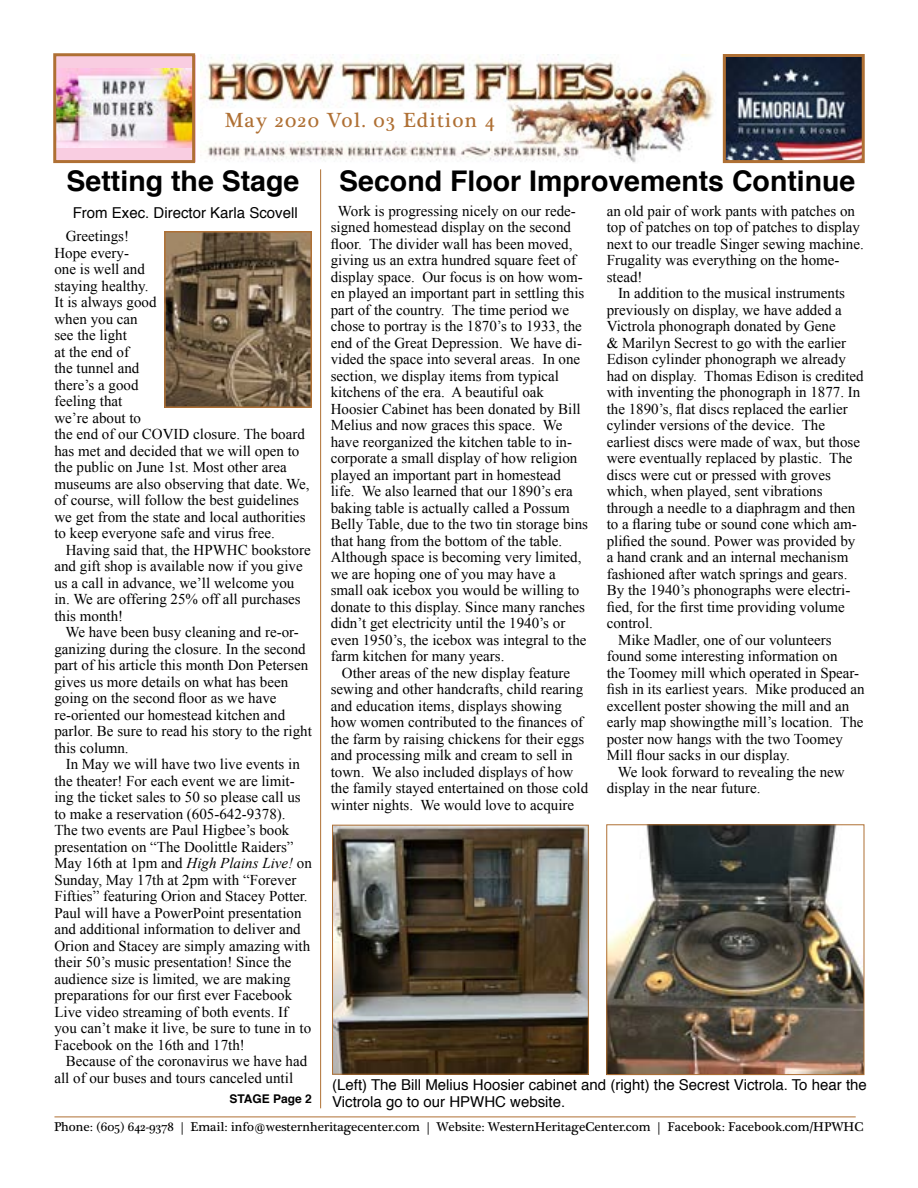
<style>
.page{position:relative;width:918px;height:1188px;background:#fff}
.page>*{position:absolute;margin:0;border:0;box-sizing:border-box;transform-origin:0 0}
.t1{font:700 28.5px "Helvetica";color:#000}
.t2{font:21px "Plantagenet Cherokee";letter-spacing:.06em;color:#af7034}
.t3{font:15px/16.5px "Times New Roman";color:#000}
.t4{font:15px/16.5px "Helvetica";color:#000}
.t5{font:13.05px "Plantagenet Cherokee";color:#000}
.t6{font:700 12px "Helvetica";color:#000}
.s1{font-style:italic}
</style>
<div class="page">
<div style="left:55px;top:56px;width:141px;height:106px;background:#f9cde1"></div>
<img style="left:200px;top:55px;width:514px;height:108px">
<img style="left:57px;top:68px;width:134px;height:80px">
<div style="left:53px;top:53px;width:142px;height:110px;border:3px solid #af7034"></div>
<img style="left:727px;top:58px;width:134px;height:101px">
<div style="left:723px;top:54px;width:142px;height:109px;border:3px solid #af7034"></div>
<hr style="left:54px;top:1117px;width:802px;height:1px;background:#af7034">
<img style="left:167px;top:234px;width:142px;height:171px">
<div style="left:164px;top:231px;width:148px;height:177px;border:2px solid #af7034"></div>
<hr style="left:320px;top:169px;width:1px;height:939px;background:#af7034">
<img style="left:334px;top:827px;width:253px;height:246px">
<div style="left:332px;top:825px;width:257px;height:250px;border:1px solid #af7034"></div>
<img style="left:608px;top:826px;width:254px;height:247px">
<div style="left:606px;top:824px;width:258px;height:251px;border:1px solid #af7034"></div>
<div style="left:203px;top:108px;width:303px;height:33px;background:#fff"></div>
<h2 class="t2" style="left:225px;top:107px;width:272px">May 2020 Vol. 03 Edition 4</h2>
<h1 class="t1" style="left:67px;top:158px;width:234px">Setting the Stage</h1>
<h1 class="t1" style="left:339px;top:158px;width:518px">Second Floor Improvements Continue</h1>
<p class="t4" style="left:73px;top:205px;width:227px">From Exec. Director Karla Scovell</p>
<p class="t3" style="left:54px;top:228px;width:257px;text-indent:11px">Greetings!<br>Hope every-<br>one is well and<br>staying healthy.<br>It is always good<br>when you can<br>see the light<br>at the end of<br>the tunnel and<br>there’s a good<br>feeling that<br>we’re about to<br>the end of our COVID closure. The board has met and decided that we will open to the public on June 1st. Most other area museums are also observing that date. We, of course, will follow the best guidelines we get from the state and local authorities to keep everyone safe and virus free.</p>
<p class="t3" style="left:54px;top:541px;width:258px;text-indent:11px">Having said that, the HPWHC bookstore and gift shop is available now if you give us a call in advance, we’ll welcome you in. We are offering 25% off all purchases this month!</p>
<p class="t3" style="left:54px;top:624px;width:259px;text-indent:11px">We have been busy cleaning and re-or&shy;ganizing during the closure. In the second part of his article this month Don Petersen gives us more details on what has been going on the second floor as we have re-oriented our homestead kitchen and parlor. Be sure to read his story to the right this column.</p>
<p class="t3" style="left:54px;top:756px;width:259px;text-indent:11px">In May we will have two live events in the theater! For each event we are limit&shy;ing the ticket sales to 50 so please call us to make a reservation (605-642-9378).<br>The two events are Paul Higbee’s book presentation on “The Doolittle Raiders” May 16th at 1pm and <span class="s1">High Plains Live!</span> on Sunday, May 17th at 2pm with “Forever Fifties” featuring Orion and Stacey Potter.<br>Paul will have a PowerPoint presentation and additional information to deliver and Orion and Stacey are simply amazing with their 50’s music presentation! Since the audience size is limited, we are making preparations for our first ever Facebook Live video streaming of both events. If you can’t make it live, be sure to tune in to Facebook on the 16th and 17th!</p>
<p class="t3" style="left:54px;top:1053px;width:254px;text-indent:11px">Because of the coronavirus we have had all of our buses and tours canceled until</p>
<p class="t6" style="left:230px;top:1090px;width:84px">STAGE Page 2</p>
<p class="t3" style="left:331px;top:202px;width:259px;text-indent:7px">Work is progressing nicely on our rede&shy;signed homestead display on the second floor. The divider wall has been moved, giving us an extra hundred square feet of display space. Our focus is on how wom&shy;en played an important part in settling this part of the country. The time period we chose to portray is the 1870’s to 1933, the end of the Great Depression. We have di&shy;vided the space into several areas. In one section, we display items from typical kitchens of the era. A beautiful oak Hoosier Cabinet has been donated by Bill Melius and now graces this space. We have reorganized the kitchen table to in&shy;corporate a small display of how religion played an important part in homestead life. We also learned that our 1890’s era baking table is actually called a Possum Belly Table, due to the two tin storage bins that hang from the bottom of the table.<br>Although space is becoming very limited, we are hoping one of you may have a small oak icebox you would be willing to donate to this display. Since many ranches didn’t get electricity until the 1940’s or even 1950’s, the icebox was integral to the farm kitchen for many years.</p>
<p class="t3" style="left:331px;top:664px;width:259px;text-indent:11px">Other areas of the new display feature sewing and other handcrafts, child rearing and education items, displays showing how women contributed to the finances of the farm by raising chickens for their eggs and processing milk and cream to sell in town. We also included displays of how the family stayed entertained on those cold winter nights. We would love to acquire</p>
<p class="t3" style="left:607px;top:202px;width:259px">an old pair of work pants with patches on top of patches on top of patches to display next to our treadle Singer sewing machine.<br>Frugality was everything on the home&shy;stead!</p>
<p class="t3" style="left:618px;top:285px;width:229px">In addition to the musical instruments</p>
<p class="t3" style="left:607px;top:301px;width:237px">previously on display, we have added a</p>
<p class="t3" style="left:607px;top:318px;width:231px">Victrola phonograph donated by Gene</p>
<p class="t3" style="left:607px;top:334px;width:241px">&amp; Marilyn Secrest to go with the earlier</p>
<p class="t3" style="left:607px;top:351px;width:241px">Edison cylinder phonograph we already</p>
<p class="t3" style="left:607px;top:367px;width:259px">had on display. Thomas Edison is credited</p>
<p class="t3" style="left:607px;top:384px;width:255px">with inventing the phonograph in 1877. In</p>
<p class="t3" style="left:607px;top:400px;width:243px">the 1890’s, flat discs replaced the earlier</p>
<p class="t3" style="left:607px;top:417px;width:220px">cylinder versions of the device. The</p>
<p class="t3" style="left:607px;top:433px;width:255px">earliest discs were made of wax, but those</p>
<p class="t3" style="left:607px;top:450px;width:247px">were eventually replaced by plastic. The</p>
<p class="t3" style="left:607px;top:466px;width:226px">discs were cut or pressed with groves</p>
<p class="t3" style="left:607px;top:483px;width:217px">which, when played, sent vibrations</p>
<p class="t3" style="left:607px;top:499px;width:250px">through a needle to a diaphragm and then</p>
<p class="t3" style="left:607px;top:516px;width:251px">to a flaring tube or sound cone which am-</p>
<p class="t3" style="left:607px;top:532px;width:250px">plified the sound. Power was provided by</p>
<p class="t3" style="left:607px;top:549px;width:243px">a hand crank and an internal mechanism</p>
<p class="t3" style="left:607px;top:565px;width:242px">fashioned after watch springs and gears.</p>
<p class="t3" style="left:607px;top:582px;width:245px">By the 1940’s phonographs were electri-</p>
<p class="t3" style="left:607px;top:598px;width:239px">fied, for the first time providing volume</p>
<p class="t3" style="left:607px;top:615px;width:48px">control.</p>
<p class="t3" style="left:618px;top:631px;width:215px">Mike Madler, one of our volunteers</p>
<p class="t3" style="left:607px;top:648px;width:232px">found some interesting information on</p>
<p class="t3" style="left:607px;top:664px;width:254px">the Toomey mill which operated in Spear-</p>
<p class="t3" style="left:607px;top:681px;width:259px">fish in its earliest years. Mike produced an</p>
<p class="t3" style="left:607px;top:697px;width:244px">excellent poster showing the mill and an</p>
<p class="t3" style="left:607px;top:714px;width:258px">early map showingthe mill’s location. The</p>
<p class="t3" style="left:607px;top:730px;width:238px">poster now hangs with the two Toomey</p>
<p class="t3" style="left:607px;top:747px;width:185px">Mill flour sacks in our display.</p>
<p class="t3" style="left:618px;top:763px;width:229px">We look forward to revealing the new</p>
<p class="t3" style="left:607px;top:780px;width:155px">display in the near future.</p>
<p class="t4" style="left:332px;top:1077px;width:536px">(Left) The Bill Melius Hoosier cabinet and (right) the Secrest Victrola. To hear the<br>Victrola go to our HPWHC website.</p>
<p class="t5" style="left:54px;top:1119px;width:811px">Phone: (605) 642-9378 | Email: info@westernheritagecenter.com | Website: WesternHeritageCenter.com | Facebook: Facebook.com/HPWHC</p>
</div>
